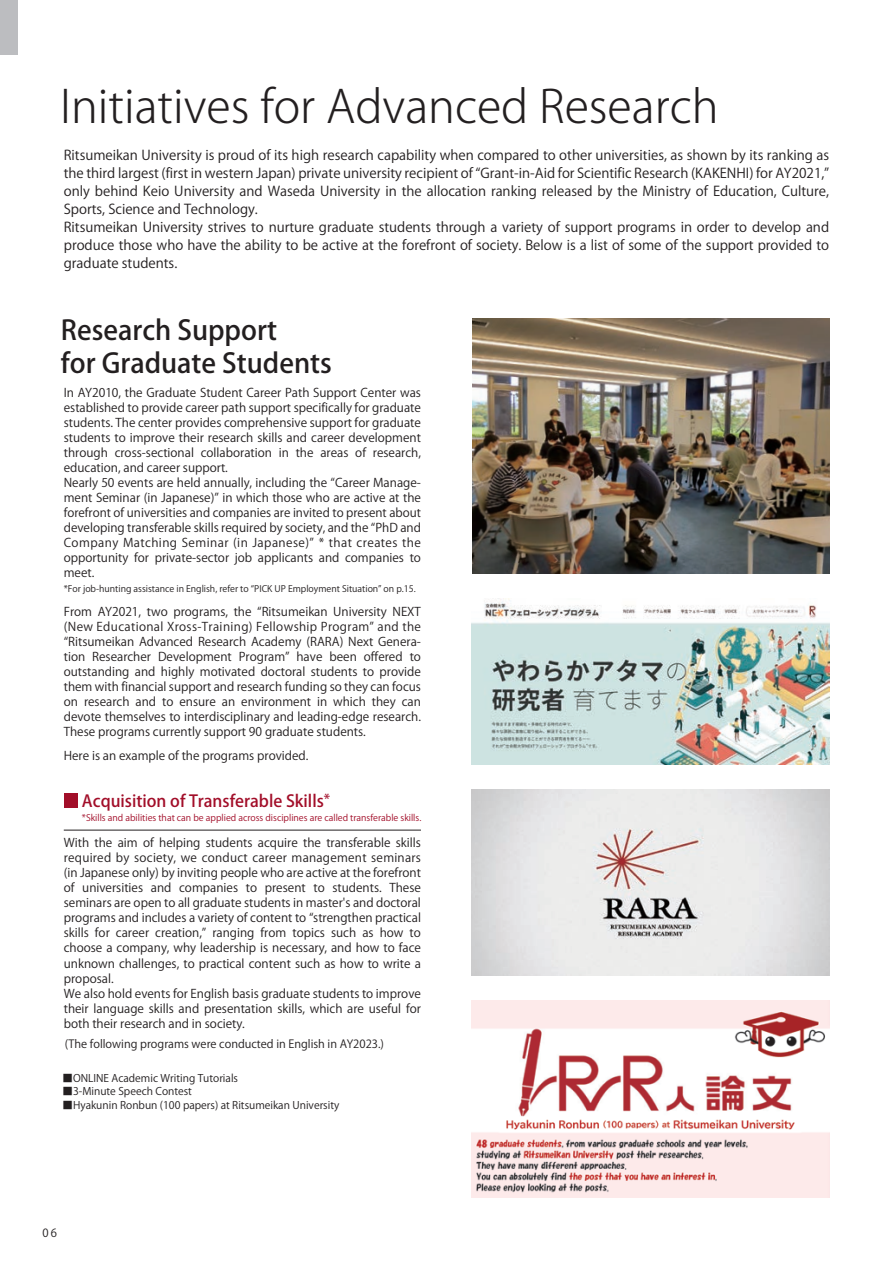
<style>
.page{position:relative;width:893px;height:1263px;background:#fff}
.page>*{position:absolute;margin:0;border:0;box-sizing:border-box;transform-origin:0 0}
.t1{font:300 45px "Koz Go Pro";color:#231f20}
.t2{font:500 27px/33px "Koz Go Pro";color:#231f20}
.t3{font:500 16.5px "Koz Go Pro";color:#a20e29}
.t4{font:13.5px/18px "Koz Go Pro";color:#231f20}
.t5{font:12px/15px "Koz Go Pro";color:#231f20}
.t6{font:11.25px "Koz Go Pro";color:#231f20}
.t7{font:10.5px "Koz Go Pro";color:#231f20}
.t8{font:9px "Koz Go Pro";color:#a20e29}
.t9{font:9px "Koz Go Pro";color:#231f20}
</style>
<div class="page">
<div style="left:0;top:0;width:17px;height:55px;background:#bcbdc0"></div>
<hr style="left:64px;top:830px;width:357px;height:1px;background:#231f20">
<div style="left:64px;top:793px;width:13px;height:14px;background:#a20e29"></div>
<img style="left:471px;top:1001px;width:358px;height:197px">
<img style="left:472px;top:318px;width:357px;height:255px">
<img style="left:471px;top:790px;width:358px;height:185px">
<img style="left:471px;top:598px;width:358px;height:166px">
<h1 class="t1" style="left:60px;top:77px;width:660px">Initiatives for Advanced Research</h1>
<p class="t4" style="left:64px;top:146px;width:767px">Ritsumeikan University is proud of its high research capability when compared to other universities, as shown by its ranking as the third largest (first in western Japan) private university recipient of “Grant-in-Aid for Scientific Research (KAKENHI) for AY2021,” only behind Keio University and Waseda University in the allocation ranking released by the Ministry of Education, Culture, Sports, Science and Technology.<br>Ritsumeikan University strives to nurture graduate students through a variety of support programs in order to develop and produce those who have the ability to be active at the forefront of society. Below is a list of some of the support provided to graduate students.</p>
<h2 class="t2" style="left:61px;top:314px;width:272px">Research Support<br>for Graduate Students</h2>
<p class="t5" style="left:64px;top:385px;width:359px">In AY2010, the Graduate Student Career Path Support Center was established to provide career path support specifically for graduate students. The center provides comprehensive support for graduate students to improve their research skills and career development through cross-sectional collaboration in the areas of research, education, and career support.<br>Nearly 50 events are held annually, including the “Career Manage&shy;ment Seminar (in Japanese)” in which those who are active at the forefront of universities and companies are invited to present about developing transferable skills required by society, and the “PhD and Company Matching Seminar (in Japanese)” * that creates the opportunity for private-sector job applicants and companies to meet.</p>
<p class="t9" style="left:64px;top:583px;width:353px">*For job-hunting assistance in English, refer to “PICK UP Employment Situation” on p.15.</p>
<p class="t5" style="left:64px;top:604px;width:359px;text-align:justify">From AY2021, two programs, the “Ritsumeikan University NEXT (New Educational Xross-Training) Fellowship Program” and the “Ritsumeikan Advanced Research Academy (RARA) Next Genera&shy;tion Researcher Development Program” have been offered to outstanding and highly motivated doctoral students to provide them with financial support and research funding so they can focus on research and to ensure an environment in which they can devote themselves to interdisciplinary and leading-edge research.<br>These programs currently support 90 graduate students.</p>
<p class="t5" style="left:64px;top:748px;width:246px">Here is an example of the programs provided.</p>
<h3 class="t3" style="left:82px;top:790px;width:250px">Acquisition of Transferable Skills<sup>*</sup></h3>
<p class="t8" style="left:82px;top:812px;width:341px">*Skills and abilities that can be applied across disciplines are called transferable skills.</p>
<p class="t5" style="left:64px;top:836px;width:359px">With the aim of helping students acquire the transferable skills required by society, we conduct career management seminars (in Japanese only) by inviting people who are active at the forefront of universities and companies to present to students. These seminars are open to all graduate students in master's and doctoral programs and includes a variety of content to “strengthen practical skills for career creation,” ranging from topics such as how to choose a company, why leadership is necessary, and how to face unknown challenges, to practical content such as how to write a proposal.<br>We also hold events for English basis graduate students to improve their language skills and presentation skills, which are useful for both their research and in society.</p>
<p class="t6" style="left:65px;top:1037px;width:321px">(The following programs were conducted in English in AY2023.)</p>
<p class="t7" style="left:63px;top:1071px;width:177px">■ONLINE Academic Writing Tutorials</p>
<p class="t7" style="left:63px;top:1084px;width:131px">■3-Minute Speech Contest</p>
<p class="t7" style="left:63px;top:1098px;width:278px">■Hyakunin Ronbun (100 papers) at Ritsumeikan University</p>
<p class="t6" style="left:43px;top:1226px;width:16px">06</p>
</div>
